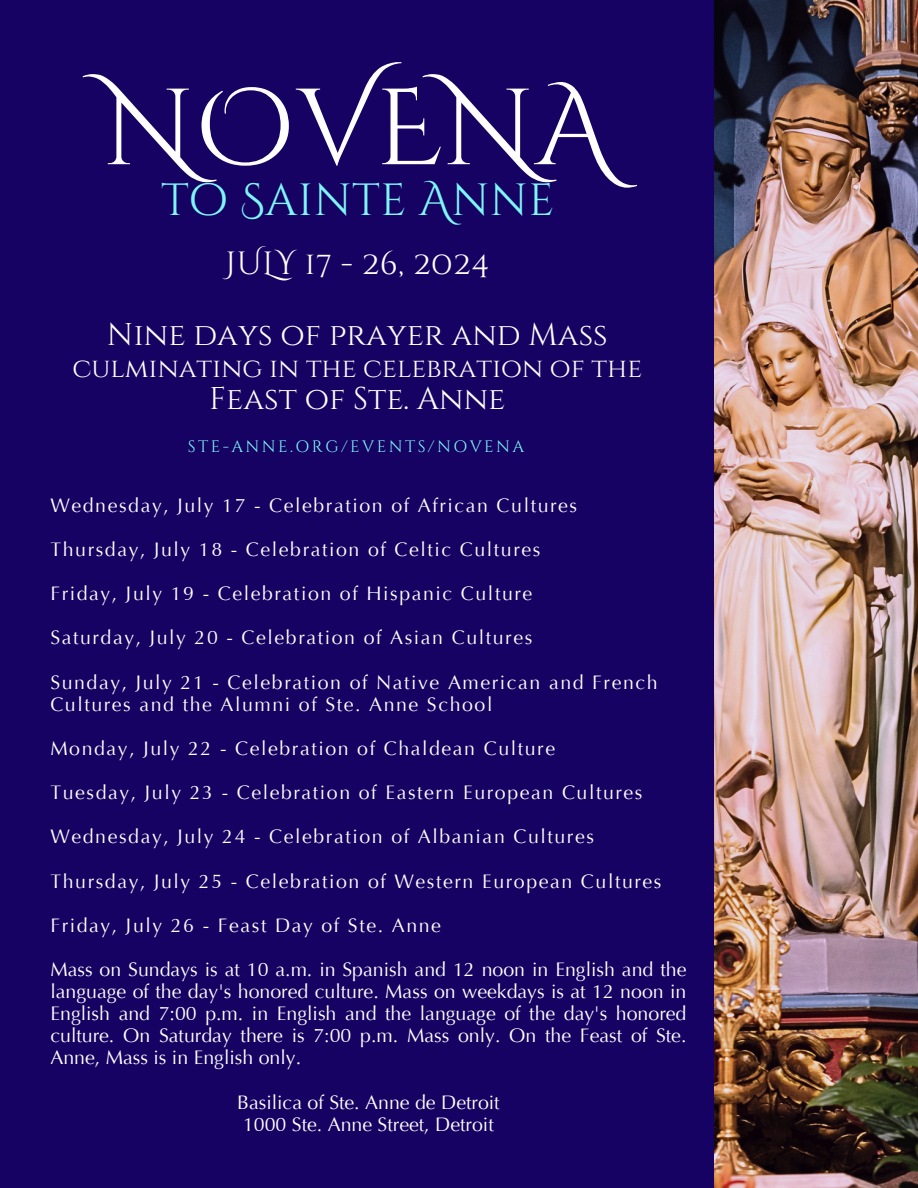
<style>
.page{position:relative;width:918px;height:1188px;background:#160262}
.page>*{position:absolute;margin:0;border:0;box-sizing:border-box;transform-origin:0 0}
.t1{font:108px "Cinzel Decorative";letter-spacing:.015em;color:#fff}
.t2{font:45px "Cinzel Decorative";letter-spacing:.015em;color:#7ff6fa}
.t3{font:32.1px "Cinzel Decorative";letter-spacing:.015em;color:#fff}
.t4{font:31.35px "Cinzel";color:#fff}
.t5{font:27px "Cinzel";color:#fff}
.t6{font:19.5px/22px "Optima LT Pro";letter-spacing:.08em;color:#fff}
.t7{font:19.5px/22px "Optima LT Pro";color:#fff;text-align:center}
.t8{font:16.5px "Cinzel";letter-spacing:.15em;color:#7ff6fa}
</style>
<div class="page">
<img style="left:715px;top:0;width:203px;height:1188px">
<h1 class="t1" style="left:103px;top:59px;width:511px">NOVENA</h1>
<h2 class="t2" style="left:161px;top:171px;width:395px">to Sainte Anne</h2>
<h3 class="t3" style="left:226px;top:243px;width:266px">JULY 17 - 26, 2024</h3>
<h4 class="t4" style="left:107px;top:315px;width:502px">Nine days of prayer and Mass</h4>
<h4 class="t5" style="left:73px;top:350px;width:571px">culminating in the celebration of the</h4>
<h4 class="t4" style="left:209px;top:379px;width:298px">Feast of Ste. Anne</h4>
<p class="t8" style="left:188px;top:436px;width:338px">STE-ANNE.ORG/EVENTS/NOVENA</p>
<h5 class="t6" style="left:50px;top:496px;width:528px">Wednesday, July 17 - Celebration of African Cultures</h5>
<h5 class="t6" style="left:50px;top:540px;width:492px">Thursday, July 18 - Celebration of Celtic Cultures</h5>
<h5 class="t6" style="left:50px;top:585px;width:483px">Friday, July 19 - Celebration of Hispanic Culture</h5>
<h5 class="t6" style="left:50px;top:629px;width:483px">Saturday, July 20 - Celebration of Asian Cultures</h5>
<h5 class="t6" style="left:50px;top:673px;width:609px">Sunday, July 21 - Celebration of Native American and French<br>Cultures and the Alumni of Ste. Anne School</h5>
<h5 class="t6" style="left:50px;top:739px;width:506px">Monday, July 22 - Celebration of Chaldean Culture</h5>
<h5 class="t6" style="left:50px;top:784px;width:594px">Tuesday, July 23 - Celebration of Eastern European Cultures</h5>
<h5 class="t6" style="left:50px;top:828px;width:545px">Wednesday, July 24 - Celebration of Albanian Cultures</h5>
<h5 class="t6" style="left:50px;top:872px;width:613px">Thursday, July 25 - Celebration of Western European Cultures</h5>
<h5 class="t6" style="left:50px;top:916px;width:392px">Friday, July 26 - Feast Day of Ste. Anne</h5>
<h5 class="t6" style="left:50px;top:960px;width:638px;text-align:justify">Mass on Sundays is at 10 a.m. in Spanish and 12 noon in English and the language of the day's honored culture. Mass on weekdays is at 12 noon in English and 7:00 p.m. in English and the language of the day's honored culture. On Saturday there is 7:00 p.m. Mass only. On the Feast of Ste.<br>Anne, Mass is in English only.</h5>
<h5 class="t7" style="left:237px;top:1093px;width:264px">Basilica of Ste. Anne de Detroit<br>1000 Ste. Anne Street, Detroit</h5>
</div>
